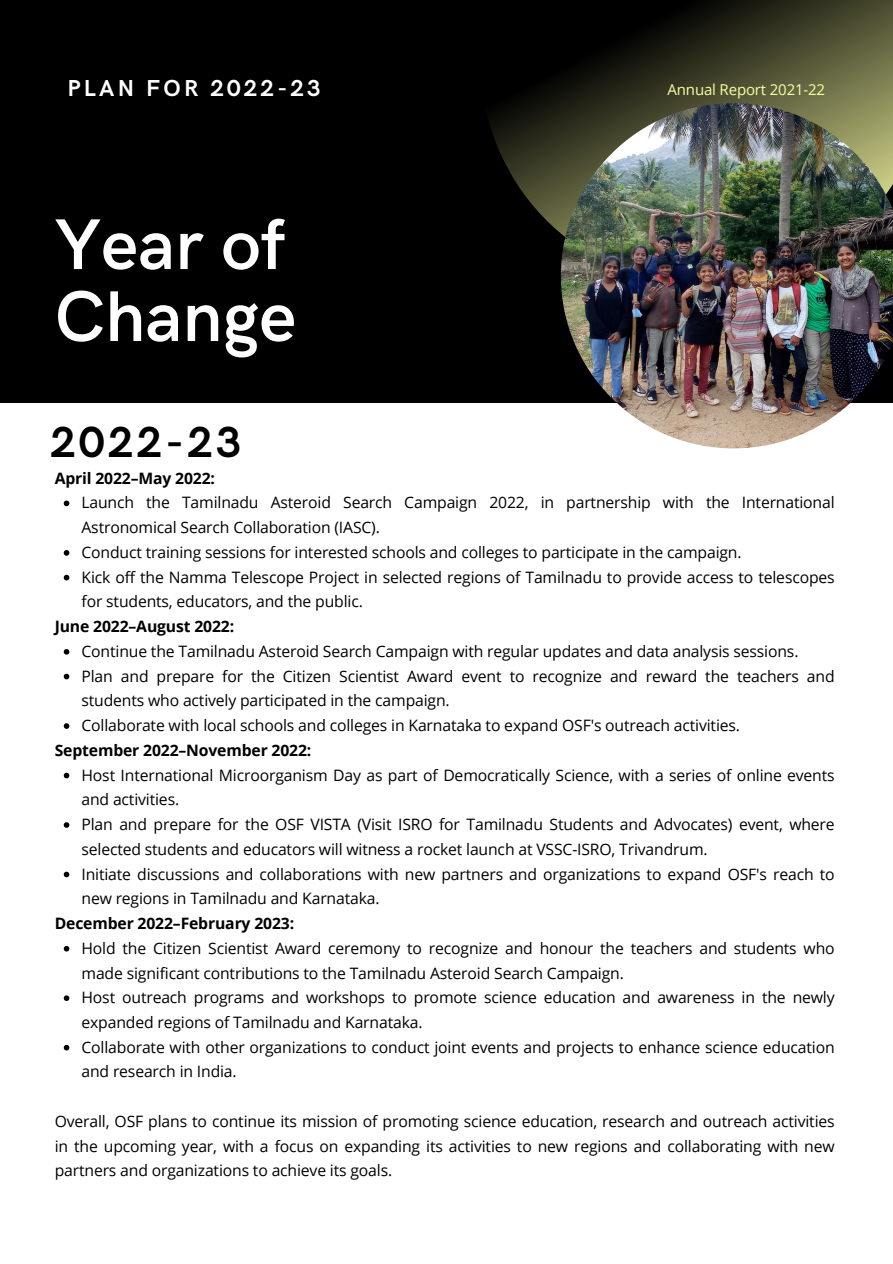
<style>
.page{position:relative;width:893px;height:1264px;background:#fff}
.page>*{position:absolute;margin:0;border:0;box-sizing:border-box;transform-origin:0 0}
.t1{font:600 72px/72px "HK Grotesk";color:#fff}
.t2{font:700 43.5px "HK Grotesk";letter-spacing:.08em;color:#000}
.t3{font:700 23.25px "HK Grotesk";letter-spacing:.14em;color:#fff}
.t4{font:15.75px/24.8px "Open Sans";letter-spacing:-.01em;color:#000}
.t5{font:700 15.75px "Open Sans";letter-spacing:-.01em;color:#000}
.t6{font:15px "Open Sans";letter-spacing:-.01em;color:#fbffa5}
</style>
<div class="page">
<div style="left:0;top:0;width:892px;height:402px;background:#000"></div>
<svg style="left:489px;top:0;width:403px;height:272px"></svg>
<img style="left:561px;top:103px;width:331px;height:345px">
<svg style="left:64px;top:500px;width:5px;height:6px"></svg>
<svg style="left:64px;top:550px;width:5px;height:5px"></svg>
<svg style="left:64px;top:575px;width:5px;height:5px"></svg>
<svg style="left:64px;top:649px;width:5px;height:5px"></svg>
<svg style="left:64px;top:673px;width:5px;height:6px"></svg>
<svg style="left:64px;top:723px;width:5px;height:6px"></svg>
<svg style="left:64px;top:772px;width:5px;height:6px"></svg>
<svg style="left:64px;top:822px;width:5px;height:5px"></svg>
<svg style="left:64px;top:871px;width:5px;height:6px"></svg>
<svg style="left:64px;top:945px;width:5px;height:6px"></svg>
<svg style="left:64px;top:995px;width:5px;height:6px"></svg>
<svg style="left:64px;top:1044px;width:5px;height:6px"></svg>
<p class="t3" style="left:67px;top:75px;width:254px">PLAN FOR 2022-23</p>
<p class="t1" style="left:55px;top:211px;width:243px">Year of<br>Change</p>
<p class="t2" style="left:50px;top:417px;width:192px">2022-23</p>
<p class="t5" style="left:55px;top:467px;width:162px">April 2022–May 2022:</p>
<p class="t6" style="left:667px;top:79px;width:159px">Annual Report 2021-22</p>
<p class="t4" style="left:81px;top:490px;width:754px">Launch the Tamilnadu Asteroid Search Campaign 2022, in partnership with the International<br>Astronomical Search Collaboration (IASC).</p>
<p class="t4" style="left:81px;top:539px;width:661px">Conduct training sessions for interested schools and colleges to participate in the campaign.</p>
<p class="t4" style="left:81px;top:564px;width:754px">Kick off the Namma Telescope Project in selected regions of Tamilnadu to provide access to telescopes for students, educators, and the public.</p>
<p class="t4" style="left:81px;top:638px;width:718px">Continue the Tamilnadu Asteroid Search Campaign with regular updates and data analysis sessions.</p>
<p class="t4" style="left:81px;top:663px;width:754px">Plan and prepare for the Citizen Scientist Award event to recognize and reward the teachers and students who actively participated in the campaign.</p>
<p class="t4" style="left:81px;top:712px;width:660px">Collaborate with local schools and colleges in Karnataka to expand OSF's outreach activities.</p>
<p class="t4" style="left:81px;top:762px;width:754px">Host International Microorganism Day as part of Democratically Science, with a series of online events and activities.</p>
<p class="t4" style="left:81px;top:811px;width:754px">Plan and prepare for the OSF VISTA (Visit ISRO for Tamilnadu Students and Advocates) event, where selected students and educators will witness a rocket launch at VSSC-ISRO, Trivandrum.</p>
<p class="t4" style="left:81px;top:861px;width:754px">Initiate discussions and collaborations with new partners and organizations to expand OSF's reach to new regions in Tamilnadu and Karnataka.</p>
<p class="t4" style="left:81px;top:935px;width:754px">Hold the Citizen Scientist Award ceremony to recognize and honour the teachers and students who made significant contributions to the Tamilnadu Asteroid Search Campaign.</p>
<p class="t4" style="left:81px;top:984px;width:754px">Host outreach programs and workshops to promote science education and awareness in the newly expanded regions of Tamilnadu and Karnataka.</p>
<p class="t4" style="left:81px;top:1034px;width:754px">Collaborate with other organizations to conduct joint events and projects to enhance science education and research in India.</p>
<p class="t5" style="left:55px;top:615px;width:181px">June 2022–August 2022:</p>
<p class="t5" style="left:55px;top:739px;width:258px">September 2022–November 2022:</p>
<p class="t5" style="left:55px;top:912px;width:241px">December 2022–February 2023:</p>
<p class="t4" style="left:55px;top:1108px;width:781px;text-align:justify">Overall, OSF plans to continue its mission of promoting science education, research and outreach activities in the upcoming year, with a focus on expanding its activities to new regions and collaborating with new partners and organizations to achieve its goals.</p>
</div>
